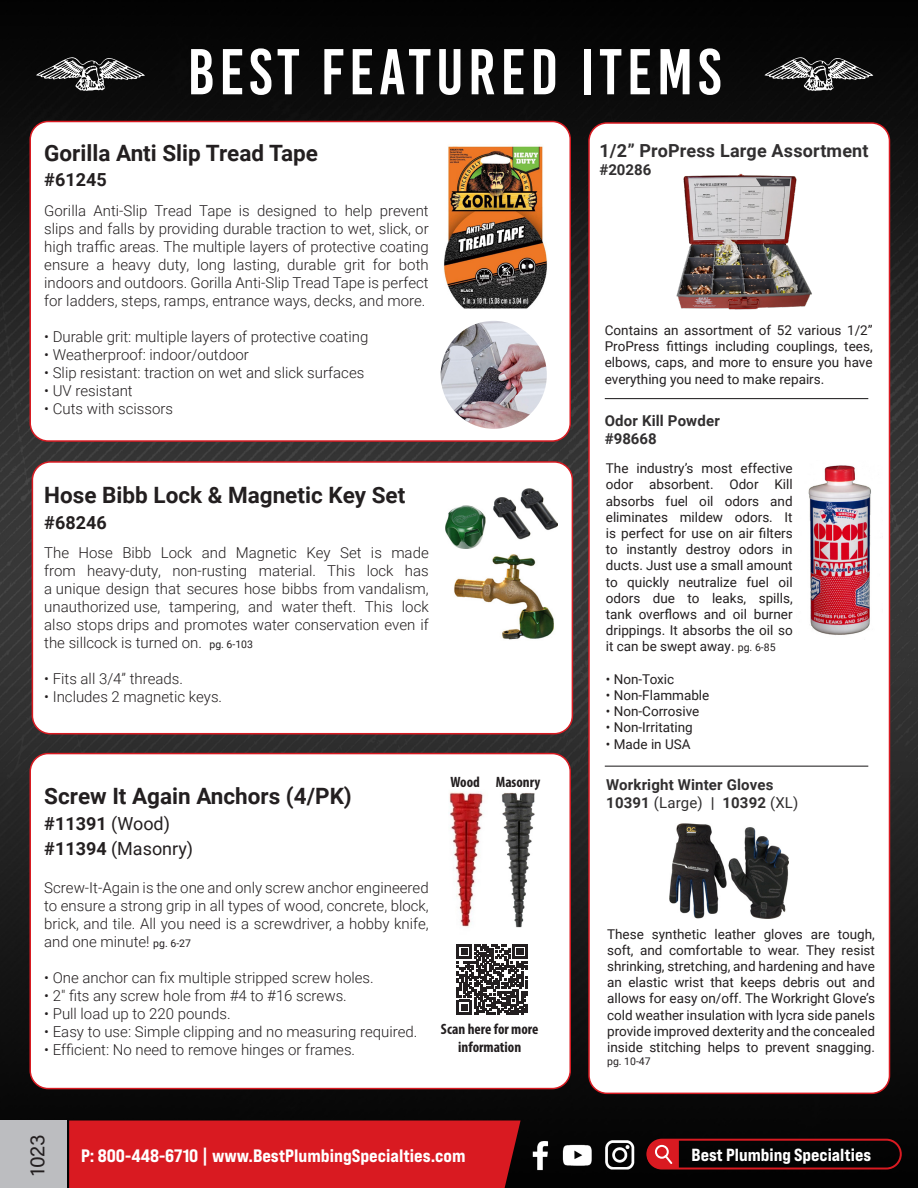
<style>
.page{position:relative;width:918px;height:1188px;background:#fff}
.page>*{position:absolute;margin:0;border:0;box-sizing:border-box;transform-origin:0 0}
.t1{font:64.65px "Bebas Kai";letter-spacing:.075em;color:#fff}
.t2{font:700 22.5px "Roboto";color:#231f20}
.t3{font:21px "Acumin Variable Concept";color:#231f20}
.t4{font:18px "Bebas Neue Pro Exp Eb";color:#fff}
.t5{font:700 18px "Roboto";letter-spacing:.01em;color:#312f30}
.t6{font:700 18px "Roboto";color:#231f20}
.t7{font:18px "Roboto";color:#231f20}
.t8{font:17.55px "Bebas Neue Pro Exp Eb";color:#fff}
.t9{font:300 15px/18px "Roboto";color:#231f20;text-align:justify}
.t10{font:700 15px "Roboto";letter-spacing:.01em;color:#312f30}
.t11{font:700 condensed 15px/18px "Myriad Pro";color:#231f20;text-align:center}
.t12{font:13.5px/16.2px "Roboto";color:#231f20;text-align:justify}
.t13{font:10.5px "Roboto";color:#231f20}
.s1{font-weight:400;font-size:10.5px}
.s2{font-weight:400}
.s3{font-weight:700}
.s4{font-size:10.5px}
</style>
<div class="page">
<img style="left:0;top:0;width:918px;height:1188px">
<div style="left:589px;top:123px;width:301px;height:970px;background:#fff;border-radius:18px"></div>
<div style="left:588px;top:122px;width:302px;height:972px;border:2px solid #d91a21;border-radius:18px"></div>
<img style="left:676px;top:173px;width:136px;height:137px">
<img style="left:808px;top:465px;width:63px;height:170px">
<svg style="left:36px;top:57px;width:109px;height:34px;background:#4b4b4b"></svg>
<svg style="left:765px;top:57px;width:108px;height:34px;background:#4c4c4c"></svg>
<div style="left:0;top:1120px;width:67px;height:68px;background:#bcbdc0"></div>
<div style="left:30px;top:122px;width:540px;height:319px;background:#fff;border-radius:18px"></div>
<div style="left:29px;top:121px;width:542px;height:321px;border:2px solid #d91a21;border-radius:18px"></div>
<div style="left:32px;top:462px;width:540px;height:272px;background:#fff;border-radius:18px"></div>
<div style="left:32px;top:461px;width:541px;height:273px;border:2px solid #d91a21;border-radius:18px"></div>
<div style="left:30px;top:754px;width:540px;height:335px;background:#fff;border-radius:18px"></div>
<div style="left:29px;top:753px;width:542px;height:336px;border:2px solid #d91a21;border-radius:18px"></div>
<img style="left:444px;top:146px;width:103px;height:163px">
<div style="left:646px;top:1139px;width:256px;height:31px;border:2px solid #d91a21;border-radius:14px"></div>
<svg style="left:647px;top:1140px;width:32px;height:29px"></svg>
<img style="left:561px;top:1136px;width:80px;height:39px">
<img style="left:529px;top:1135px;width:22px;height:38px">
<div style="left:69px;top:1120px;width:452px;height:68px;background:#d91a21"></div>
<hr style="left:605px;top:398px;width:263px;height:1px;background:#312f30">
<hr style="left:605px;top:766px;width:263px;height:1px;background:#312f30">
<img style="left:441px;top:321px;width:106px;height:108px">
<img style="left:454px;top:554px;width:100px;height:86px">
<img style="left:446px;top:488px;width:111px;height:60px">
<img style="left:449px;top:791px;width:34px;height:136px">
<img style="left:501px;top:792px;width:34px;height:136px">
<img style="left:669px;top:823px;width:120px;height:96px">
<svg style="left:457px;top:944px;width:71px;height:71px"></svg>
<p class="t1" style="left:187px;top:37px;width:535px">BEST FEATURED ITEMS</p>
<p class="t2" style="left:44px;top:137px;width:275px">Gorilla Anti Slip Tread Tape</p>
<p class="t6" style="left:44px;top:167px;width:64px">#61245</p>
<p class="t9" style="left:44px;top:201px;width:386px">Gorilla Anti-Slip Tread Tape is designed to help prevent slips and falls by providing durable traction to wet, slick, or high traffic areas. The multiple layers of protective coating ensure a heavy duty, long lasting, durable grit for both indoors and outdoors. Gorilla Anti-Slip Tread Tape is perfect for ladders, steps, ramps, entrance ways, decks, and more.</p>
<p class="t9" style="left:44px;top:327px;width:326px">• Durable grit: multiple layers of protective coating</p>
<p class="t9" style="left:44px;top:345px;width:206px">• Weatherproof: indoor/outdoor</p>
<p class="t9" style="left:44px;top:363px;width:322px">• Slip resistant: traction on wet and slick surfaces</p>
<p class="t9" style="left:44px;top:381px;width:90px">• UV resistant</p>
<p class="t9" style="left:44px;top:399px;width:130px">• Cuts with scissors</p>
<p class="t2" style="left:44px;top:480px;width:363px">Hose Bibb Lock &amp; Magnetic Key Set</p>
<p class="t6" style="left:44px;top:510px;width:64px">#68246</p>
<p class="t9" style="left:44px;top:543px;width:386px">The Hose Bibb Lock and Magnetic Key Set is made from heavy-duty, non-rusting material. This lock has a unique design that secures hose bibbs from vandalism, unauthorized use, tampering, and water theft. This lock also stops drips and promotes water conservation even if the sillcock is turned on. <span class="s1">pg. 6-103</span></p>
<p class="t9" style="left:44px;top:669px;width:140px">• Fits all 3/4” threads.</p>
<p class="t9" style="left:44px;top:687px;width:179px">• Includes 2 magnetic keys.</p>
<p class="t2" style="left:44px;top:781px;width:309px">Screw It Again Anchors (4/PK)</p>
<p class="t6" style="left:44px;top:811px;width:127px">#11391 <span class="s2">(Wood)</span></p>
<p class="t7" style="left:44px;top:836px;width:150px"><span class="s3">#11394</span> (Masonry)</p>
<p class="t9" style="left:44px;top:878px;width:386px">Screw-It-Again is the one and only screw anchor engineered to ensure a strong grip in all types of wood, concrete, block, brick, and tile. All you need is a screwdriver, a hobby knife, and one minute! <span class="s1">pg. 6-27</span></p>
<p class="t9" style="left:44px;top:968px;width:331px">• One anchor can fix multiple stripped screw holes.</p>
<p class="t9" style="left:44px;top:986px;width:304px">• 2" fits any screw hole from #4 to #16 screws.</p>
<p class="t9" style="left:44px;top:1004px;width:188px">• Pull load up to 220 pounds.</p>
<p class="t9" style="left:44px;top:1022px;width:375px">• Easy to use: Simple clipping and no measuring required.</p>
<p class="t9" style="left:44px;top:1040px;width:312px">• Efficient: No need to remove hinges or frames.</p>
<p class="t11" style="left:450px;top:773px;width:31px">Wood</p>
<p class="t11" style="left:496px;top:773px;width:46px">Masonry</p>
<p class="t11" style="left:441px;top:1019px;width:99px">Scan here for more information</p>
<p class="t5" style="left:599px;top:138px;width:271px">1/2” ProPress Large Assortment</p>
<p class="t10" style="left:599px;top:159px;width:53px">#20286</p>
<p class="t12" style="left:605px;top:322px;width:269px">Contains an assortment of 52 various 1/2” ProPress fittings including couplings, tees, elbows, caps, and more to ensure you have everything you need to make repairs.</p>
<p class="t10" style="left:605px;top:410px;width:117px">Odor Kill Powder</p>
<p class="t10" style="left:605px;top:428px;width:53px">#98668</p>
<p class="t12" style="left:606px;top:460px;width:188px">The industry’s most effective odor absorbent. Odor Kill absorbs fuel oil odors and eliminates mildew odors. It is perfect for use on air filters to instantly destroy odors in ducts. Just use a small amount to quickly neutralize fuel oil odors due to leaks, spills, tank overflows and oil burner drippings. It absorbs the oil so it can be swept away. <span class="s4">pg. 6-85</span></p>
<p class="t12" style="left:606px;top:670px;width:70px">• Non-Toxic</p>
<p class="t12" style="left:606px;top:687px;width:105px">• Non-Flammable</p>
<p class="t12" style="left:606px;top:703px;width:95px">• Non-Corrosive</p>
<p class="t12" style="left:606px;top:719px;width:88px">• Non-Irritating</p>
<p class="t12" style="left:606px;top:735px;width:86px">• Made in USA</p>
<p class="t10" style="left:606px;top:775px;width:169px">Workright Winter Gloves</p>
<p class="t10" style="left:606px;top:793px;width:194px">10391 <span class="s2">(Large)</span> | 10392 <span class="s2">(XL)</span></p>
<p class="t12" style="left:607px;top:925px;width:269px">These synthetic leather gloves are tough, soft, and comfortable to wear. They resist shrinking, stretching, and hardening and have an elastic wrist that keeps debris out and allows for easy on/off. The Workright Glove’s cold weather insulation with lycra side panels provide improved dexterity and the concealed inside stitching helps to prevent snagging.</p>
<p class="t13" style="left:607px;top:1054px;width:45px">pg. 10-47</p>
<p class="t3" style="left:23px;top:1176px;width:43px;rotate:-90deg">1023</p>
<p class="t4" style="left:81px;top:1145px;width:386px">P: 800-448-6710 | www.BestPlumbingSpecialties.com</p>
<p class="t8" style="left:692px;top:1144px;width:181px">Best Plumbing Specialties</p>
</div>
